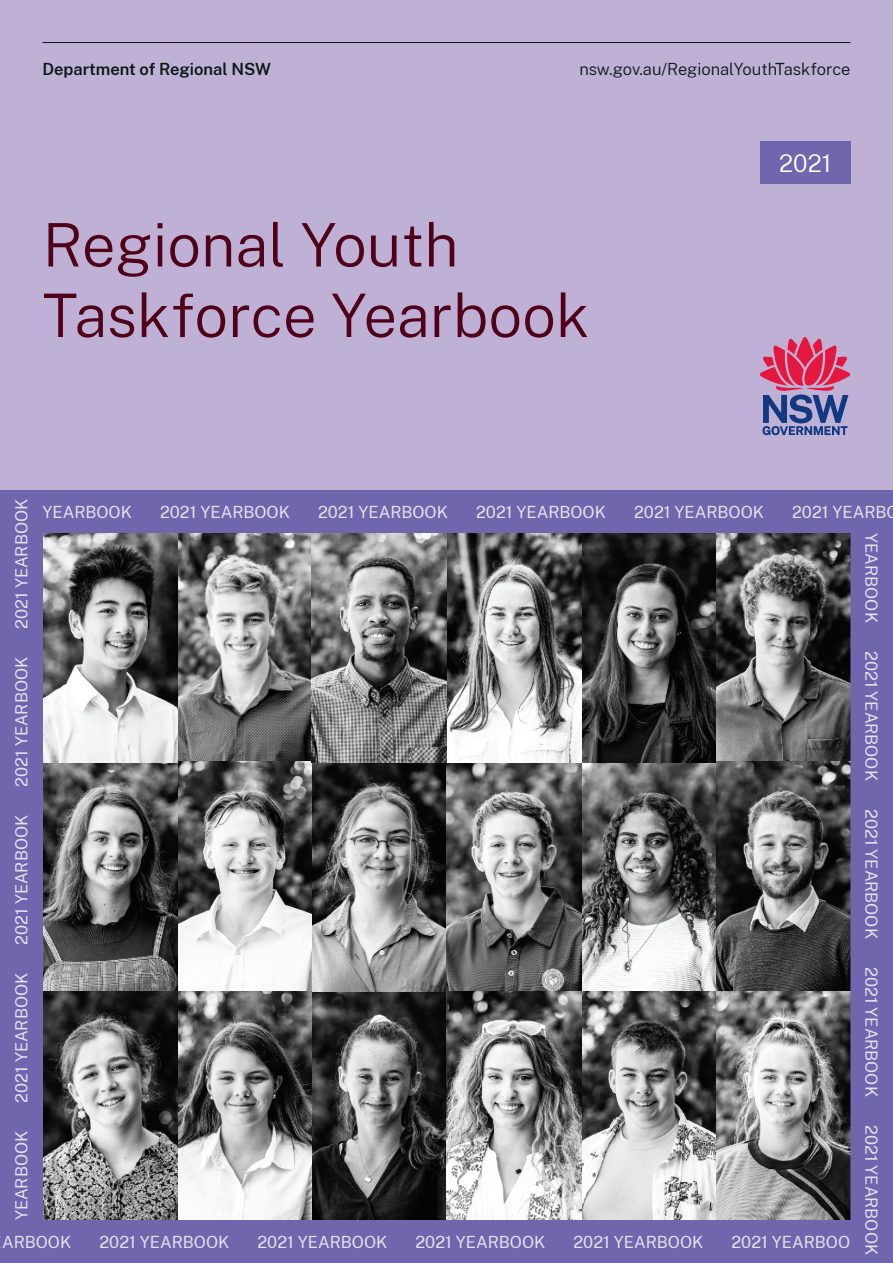
<style>
.page{position:relative;width:893px;height:1263px;background:#beb1d5}
.page>*{position:absolute;margin:0;border:0;box-sizing:border-box;transform-origin:0 0}
.t1{font:300 60px/70.5px "Public Sans NSW";color:#500018}
.t2{font:300 24px "Public Sans NSW";color:#fff}
.t3{font:16.5px "Public Sans NSW";color:#e9e0ee}
.t4{font:300 16.5px "Public Sans NSW";color:#0b1614}
.t5{font:600 16.5px "Public Sans NSW";color:#0b1614}
</style>
<div class="page">
<hr style="left:43px;top:42px;width:807px;height:1px;background:#0b1614">
<div style="left:760px;top:141px;width:90px;height:43px;background:#6f66ae"></div>
<img style="left:43px;top:533px;width:807px;height:687px">
<div style="left:0;top:1220px;width:893px;height:43px;background:#6f66ae"></div>
<div style="left:0;top:490px;width:43px;height:773px;background:#6f66ae"></div>
<div style="left:0;top:490px;width:893px;height:43px;background:#6f66ae"></div>
<div style="left:850px;top:491px;width:43px;height:772px;background:#6f66ae"></div>
<svg style="left:760px;top:337px;width:90px;height:98px"></svg>
<p class="t5" style="left:43px;top:57px;width:230px">Department of Regional NSW</p>
<p class="t4" style="left:579px;top:57px;width:273px">nsw.gov.au/RegionalYouthTaskforce</p>
<h1 class="t1" style="left:43px;top:206px;width:548px">Regional Youth<br>Taskforce Yearbook</h1>
<p class="t2" style="left:779px;top:146px;width:54px">2021</p>
<p class="t3" style="left:9px;top:629px;width:131px;rotate:-90deg">2021 YEARBOOK</p>
<p class="t3" style="left:43px;top:500px;width:91px">YEARBOOK</p>
<p class="t3" style="left:160px;top:500px;width:131px">2021 YEARBOOK</p>
<p class="t3" style="left:318px;top:500px;width:131px">2021 YEARBOOK</p>
<p class="t3" style="left:476px;top:500px;width:131px">2021 YEARBOOK</p>
<p class="t3" style="left:634px;top:500px;width:131px">2021 YEARBOOK</p>
<p class="t3" style="left:792px;top:500px;width:108px">2021 YEARBO</p>
<p class="t3" style="left:884px;top:533px;width:91px;rotate:90deg">YEARBOOK</p>
<p class="t3" style="left:884px;top:651px;width:131px;rotate:90deg">2021 YEARBOOK</p>
<p class="t3" style="left:884px;top:809px;width:131px;rotate:90deg">2021 YEARBOOK</p>
<p class="t3" style="left:884px;top:967px;width:131px;rotate:90deg">2021 YEARBOOK</p>
<p class="t3" style="left:884px;top:1125px;width:131px;rotate:90deg">2021 YEARBOOK</p>
<p class="t3" style="left:9px;top:787px;width:131px;rotate:-90deg">2021 YEARBOOK</p>
<p class="t3" style="left:9px;top:945px;width:131px;rotate:-90deg">2021 YEARBOOK</p>
<p class="t3" style="left:9px;top:1103px;width:131px;rotate:-90deg">2021 YEARBOOK</p>
<p class="t3" style="left:9px;top:1220px;width:91px;rotate:-90deg">YEARBOOK</p>
<p class="t3" style="left:2px;top:1229px;width:71px">ARBOOK</p>
<p class="t3" style="left:99px;top:1229px;width:131px">2021 YEARBOOK</p>
<p class="t3" style="left:257px;top:1229px;width:131px">2021 YEARBOOK</p>
<p class="t3" style="left:415px;top:1229px;width:131px">2021 YEARBOOK</p>
<p class="t3" style="left:573px;top:1229px;width:131px">2021 YEARBOOK</p>
<p class="t3" style="left:731px;top:1229px;width:120px">2021 YEARBOO</p>
</div>
